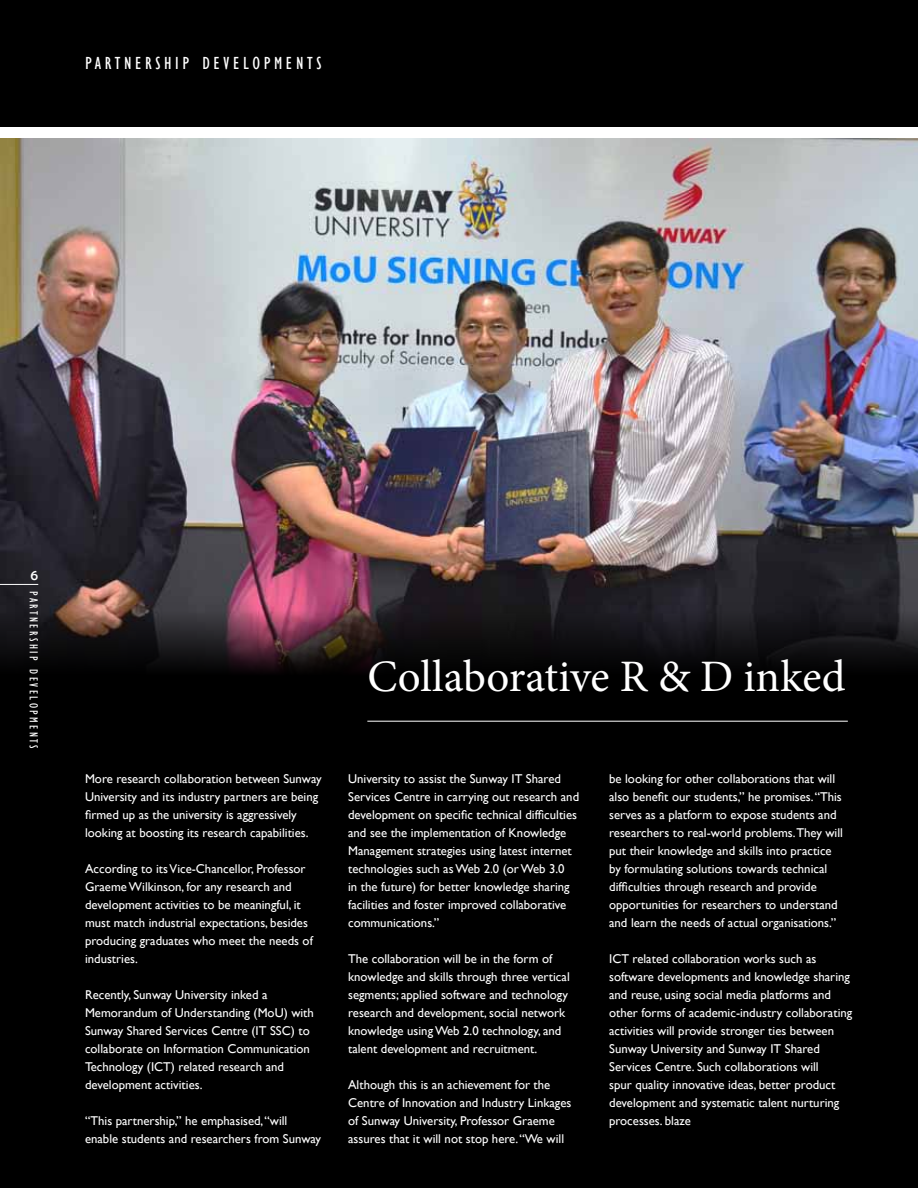
<style>
.page{position:relative;width:918px;height:1188px;background:#fff}
.page>*{position:absolute;margin:0;border:0;box-sizing:border-box;transform-origin:0 0}
.t1{font:45px "Minion Pro";color:#fff}
.t2{font:condensed 18px "Gill Sans";letter-spacing:.2em;color:#fff}
.t3{font:15px "Berlin Sans FB";color:#fff}
.t4{font:12.75px/18px "Gill Sans";color:#fff}
.t5{font:condensed 12px "Gill Sans";letter-spacing:.2em;color:#fff}
</style>
<div class="page">
<div style="left:0;top:0;width:918px;height:127px;background:#000"></div>
<div style="left:0;top:138px;width:917px;height:1050px;background:#000"></div>
<img style="left:0;top:138px;width:917px;height:464px">
<svg style="left:0;top:602px;width:917px;height:119px"></svg>
<hr style="left:367px;top:721px;width:481px;height:1px;background:#fff">
<hr style="left:0;top:584px;width:38px;height:1px;background:#fff">
<h2 class="t2" style="left:85px;top:52px;width:238px">PARTNERSHIP DEVELOPMENTS</h2>
<p class="t3" style="left:31px;top:566px;width:9px">6</p>
<p class="t5" style="left:41px;top:591px;width:159px;rotate:90deg">PARTNERSHIP DEVELOPMENTS</p>
<h1 class="t1" style="left:367px;top:646px;width:480px">Collaborative R &amp; D inked</h1>
<p class="t4" style="left:85px;top:770px;width:238px">More research collaboration between Sunway University and its industry partners are being firmed up as the university is aggressively looking at boosting its research capabilities.</p>
<p class="t4" style="left:85px;top:860px;width:229px">According to its Vice-Chancellor, Professor Graeme Wilkinson, for any research and development activities to be meaningful, it must match industrial expectations, besides producing graduates who meet the needs of industries.</p>
<p class="t4" style="left:85px;top:986px;width:230px">Recently, Sunway University inked a Memorandum of Understanding (MoU) with Sunway Shared Services Centre (IT SSC) to collaborate on Information Communication Technology (ICT) related research and development activities.</p>
<p class="t4" style="left:85px;top:1112px;width:238px">“This partnership,” he emphasised, “will enable students and researchers from Sunway</p>
<p class="t4" style="left:348px;top:770px;width:233px">University to assist the Sunway IT Shared Services Centre in carrying out research and development on specific technical difficulties and see the implementation of Knowledge Management strategies using latest internet technologies such as Web 2.0 (or Web 3.0<br>in the future) for better knowledge sharing facilities and foster improved collaborative communications.”</p>
<p class="t4" style="left:348px;top:950px;width:223px">The collaboration will be in the form of knowledge and skills through three vertical segments; applied software and technology research and development, social network knowledge using Web 2.0 technology, and talent development and recruitment.</p>
<p class="t4" style="left:348px;top:1076px;width:225px">Although this is an achievement for the Centre of Innovation and Industry Linkages of Sunway University, Professor Graeme assures that it will not stop here. “We will</p>
<p class="t4" style="left:609px;top:770px;width:235px">be looking for other collaborations that will also benefit our students,” he promises. “This serves as a platform to expose students and researchers to real-world problems.They will put their knowledge and skills into practice by formulating solutions towards technical difficulties through research and provide opportunities for researchers to understand and learn the needs of actual organisations.”</p>
<p class="t4" style="left:609px;top:950px;width:245px">ICT related collaboration works such as software developments and knowledge sharing and reuse, using social media platforms and other forms of academic-industry collaborating activities will provide stronger ties between Sunway University and Sunway IT Shared Services Centre. Such collaborations will<br>spur quality innovative ideas, better product development and systematic talent nurturing processes. blaze</p>
</div>
